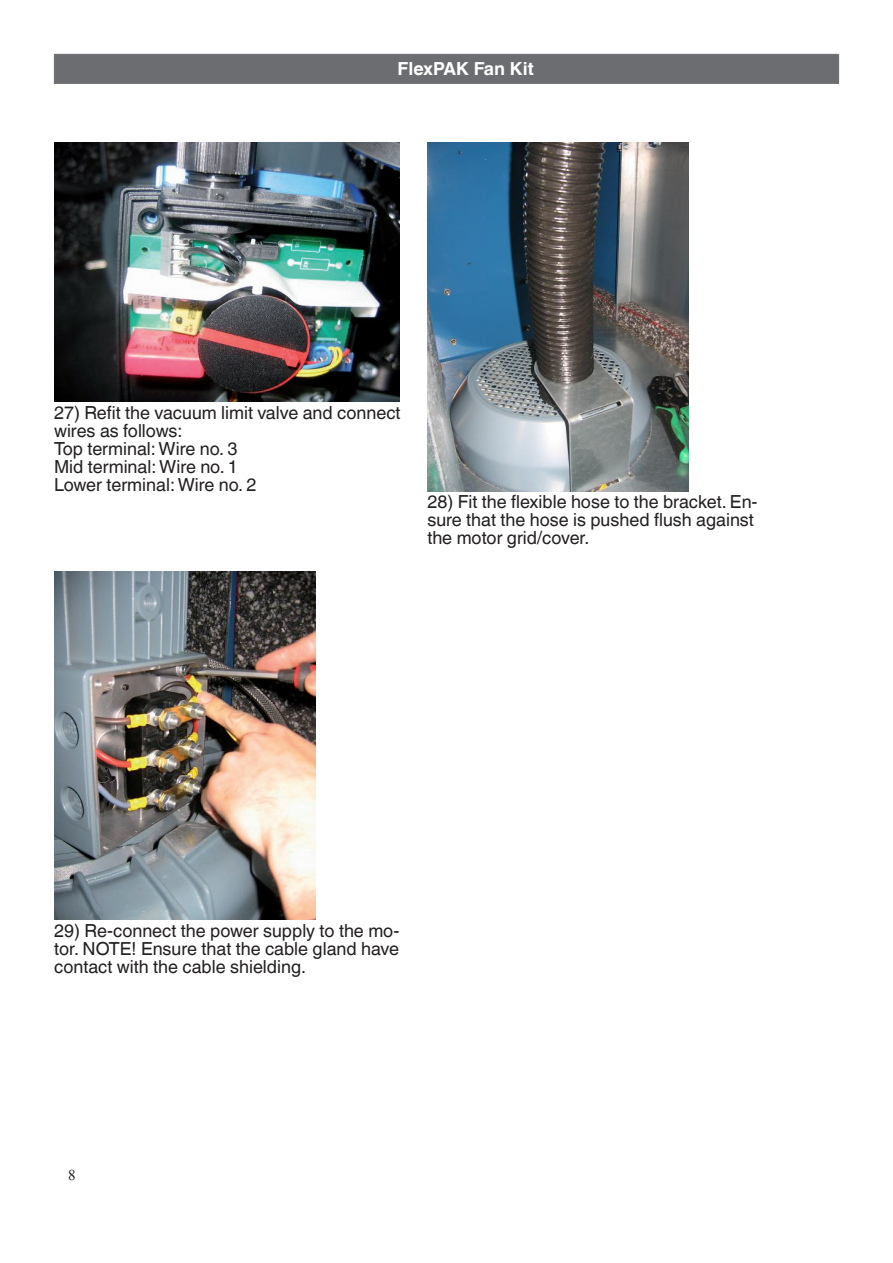
<style>
.page{position:relative;width:893px;height:1263px;background:#fff}
.page>*{position:absolute;margin:0;border:0;box-sizing:border-box;transform-origin:0 0}
.t1{font:18px/18px "Helvetica Linotype";color:#231f20}
.t2{font:700 18px "Helvetica Linotype";color:#fff}
.t3{font:15px "Times New Roman";color:#231f20}
</style>
<div class="page">
<div style="left:54px;top:54px;width:785px;height:30px;background:#6c6d70"></div>
<img style="left:427px;top:142px;width:262px;height:349px">
<img style="left:54px;top:143px;width:345px;height:258px">
<img style="left:54px;top:571px;width:261px;height:348px">
<p class="t2" style="left:398px;top:59px;width:138px">FlexPAK Fan Kit</p>
<p class="t1" style="left:54px;top:403px;width:348px">27) Refit the vacuum limit valve and connect wires as follows:</p>
<p class="t1" style="left:54px;top:439px;width:185px">Top terminal: Wire no. 3</p>
<p class="t1" style="left:54px;top:457px;width:185px">Mid terminal: Wire no. 1</p>
<p class="t1" style="left:54px;top:475px;width:204px">Lower terminal: Wire no. 2</p>
<p class="t1" style="left:427px;top:493px;width:332px">28) Fit the flexible hose to the bracket. En&shy;sure that the hose is pushed flush against the motor grid/cover.</p>
<p class="t1" style="left:54px;top:922px;width:347px;text-align:justify">29) Re-connect the power supply to the mo&shy;tor. NOTE! Ensure that the cable gland have contact with the cable shielding.</p>
<p class="t3" style="left:68px;top:1164px;width:9px">8</p>
</div>
